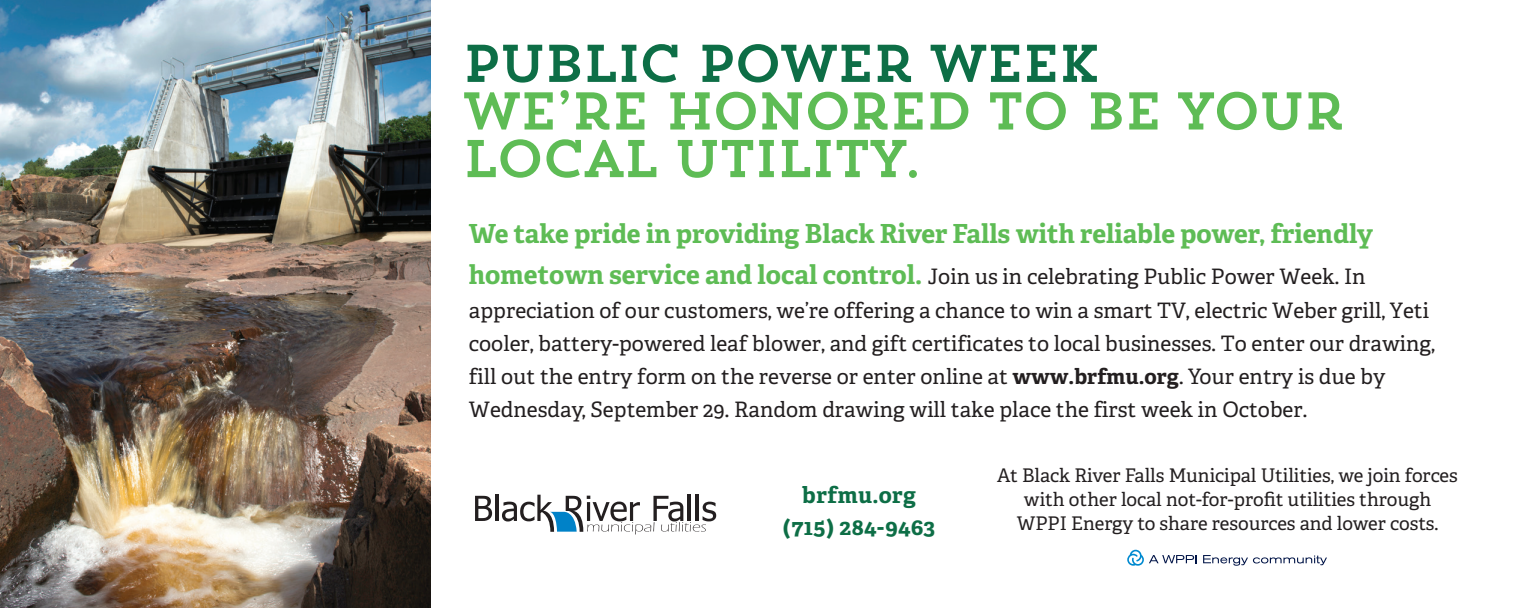
<style>
.page{position:relative;width:1530px;height:608px;background:#fff}
.page>*{position:absolute;margin:0;border:0;box-sizing:border-box;transform-origin:0 0}
.t1{font:52.75px/47.5px "Trend Slab One";letter-spacing:-.08em;color:#5ebc55}
.t2{font:52.75px "Trend Slab One";letter-spacing:-.08em;color:#0d6e46}
.t3{font:700 26.25px "Adelle";color:#5ebc55}
.t4{font:700 22.5px/32.5px "Adelle";letter-spacing:.015em;color:#0d6e46;text-align:center}
.t5{font:21.25px/33.2px "Adelle";color:#231f20}
.t6{font:18.75px/23.8px "Adelle";color:#231f20;text-align:center}
.s1{font-weight:700;font-size:26.25px;color:#5ebc55}
.s2{font-weight:700}
</style>
<div class="page">
<img style="left:0;top:0;width:430px;height:607px">
<svg style="left:1203px;top:555px;width:124px;height:10px"></svg>
<svg style="left:1127px;top:549px;width:70px;height:16px"></svg>
<svg style="left:475px;top:495px;width:17px;height:25px"></svg>
<hr style="left:495px;top:494px;width:4px;height:26px;background:#231f20">
<svg style="left:502px;top:494px;width:214px;height:40px"></svg>
<h1 class="t2" style="left:461px;top:30px;width:642px">PUBLIC POWER WEEK</h1>
<h1 class="t1" style="left:461px;top:86px;width:887px">WE’RE HONORED TO BE YOUR<br>LOCAL UTILITY.</h1>
<p class="t3" style="left:469px;top:217px;width:906px">We take pride in providing Black River Falls with reliable power, friendly</p>
<p class="t5" style="left:469px;top:260px;width:968px"><span class="s1">hometown service and local control.</span> Join us in celebrating Public Power Week. In appreciation of our customers, we’re offering a chance to win a smart TV, electric Weber grill, Yeti cooler, battery-powered leaf blower, and gift certificates to local businesses. To enter our drawing, fill out the entry form on the reverse or enter online at <span class="s2">www.brfmu.org</span>. Your entry is due by Wednesday, September 29. Random drawing will take place the first week in October.</p>
<p class="t4" style="left:783px;top:478px;width:154px">brfmu.org (715) 284-9463</p>
<p class="t6" style="left:997px;top:463px;width:462px">At Black River Falls Municipal Utilities, we join forces with other local not-for-profit utilities through<br>WPPI Energy to share resources and lower costs.</p>
</div>
